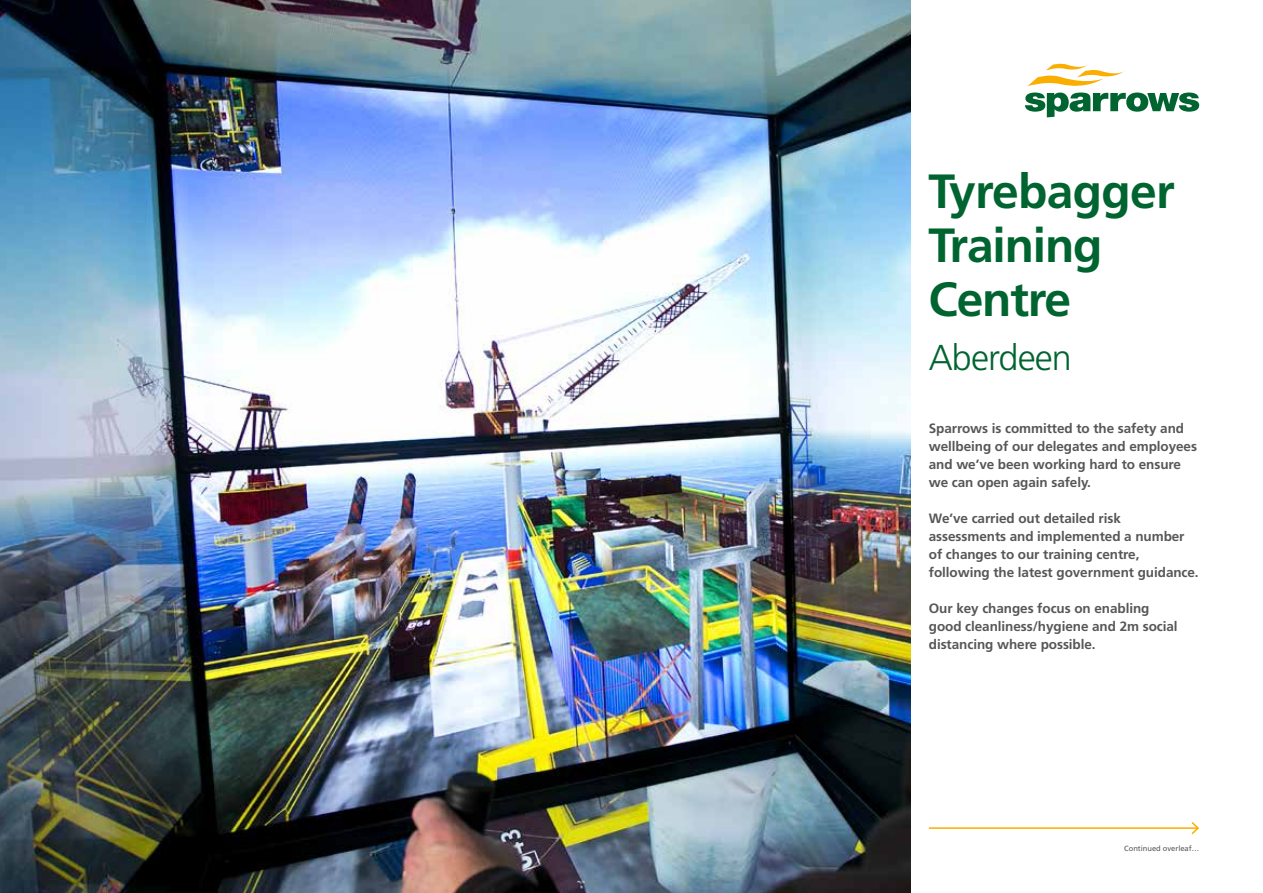
<style>
.page{position:relative;width:1263px;height:893px;background:#fff}
.page>*{position:absolute;margin:0;border:0;box-sizing:border-box;transform-origin:0 0}
.t1{font:700 48px/54px "Frutiger LT Std";letter-spacing:-.025em;color:#006430}
.t2{font:300 36px "Frutiger LT Std";letter-spacing:-.025em;color:#006430}
.t3{font:700 13.5px/18px "Frutiger LT Std";letter-spacing:-.005em;color:#575756}
.t4{font:7.5px "Frutiger LT Std";color:#575756}
</style>
<div class="page">
<img style="left:0;top:0;width:911px;height:893px">
<svg style="left:1025px;top:63px;width:174px;height:54px"></svg>
<hr style="left:929px;top:827px;width:269px;height:2px;background:#f9ae00">
<svg style="left:1190px;top:822px;width:9px;height:13px"></svg>
<h1 class="t1" style="left:928px;top:164px;width:248px">Tyrebagger<br>Training<br>Centre</h1>
<h2 class="t2" style="left:929px;top:337px;width:145px">Aberdeen</h2>
<p class="t3" style="left:929px;top:419px;width:270px">Sparrows is committed to the safety and wellbeing of our delegates and employees and we’ve been working hard to ensure we can open again safely.</p>
<p class="t3" style="left:929px;top:509px;width:271px">We’ve carried out detailed risk assessments and implemented a number of changes to our training centre, following the latest government guidance.</p>
<p class="t3" style="left:929px;top:599px;width:250px">Our key changes focus on enabling good cleanliness/hygiene and 2m social distancing where possible.</p>
<p class="t4" style="left:1124px;top:844px;width:77px">Continued overleaf…</p>
</div>
